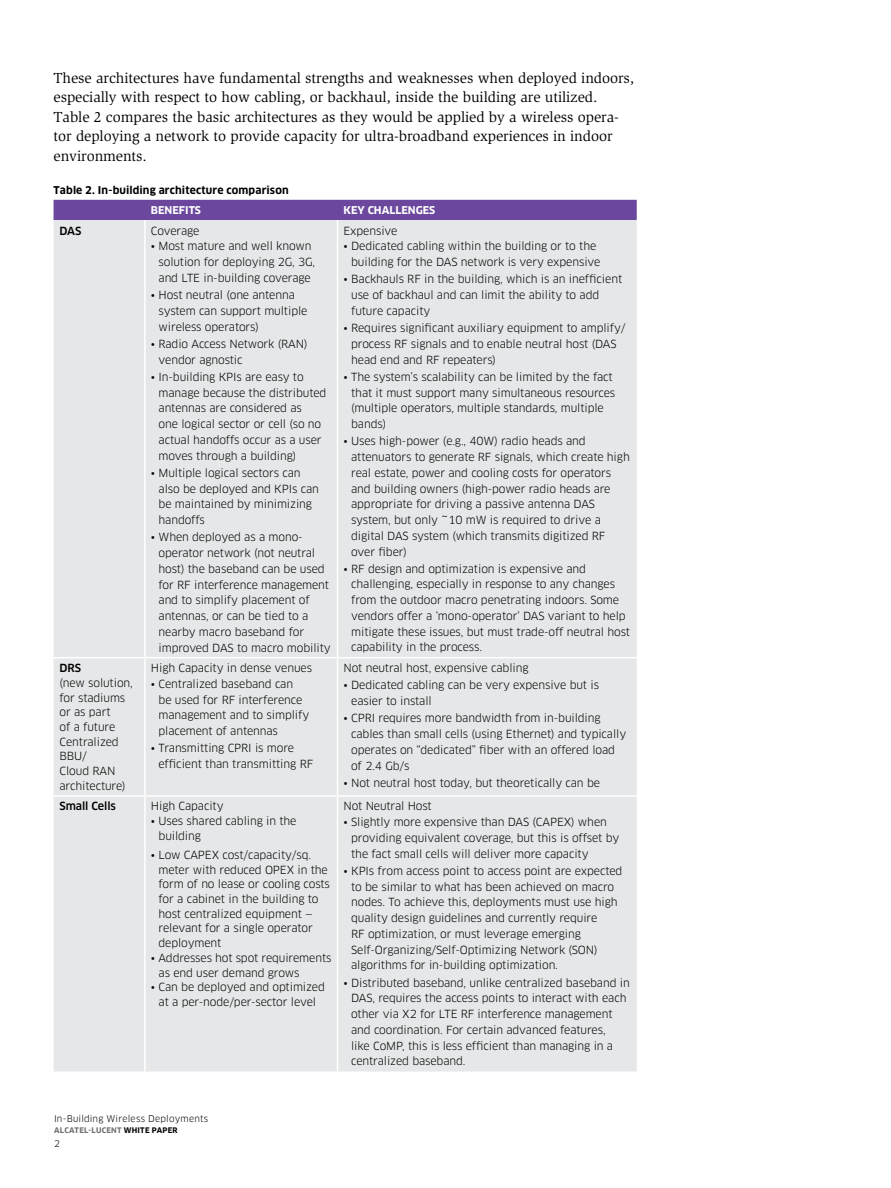
<style>
.page{position:relative;width:891px;height:1188px;background:#fff}
.page>*{position:absolute;margin:0;border:0;box-sizing:border-box;transform-origin:0 0}
.t1{font:15px/19.5px "Slimbach Std";letter-spacing:-.005em;color:#000}
.t2{font:10.95px/15.8px "Clan OT";letter-spacing:-.01em;color:#000}
.t3{font:500 10.95px "Clan OT";letter-spacing:-.01em;color:#000}
.t4{font:700 10.5px "Clan OT";letter-spacing:.015em;color:#000}
.t5{font:700 10.5px "Clan OT";color:#fff}
.t6{font:9px "Clan OT";letter-spacing:.02em;color:#000}
.t7{font:700 7.5px "Clan OT";letter-spacing:.035em;color:#6d6e71}
.s1{color:#000}
</style>
<div class="page">
<div style="left:54px;top:200px;width:583px;height:20px;background:#6b489d"></div>
<div style="left:54px;top:220px;width:583px;height:852px;background:#e6e7e8"></div>
<hr style="left:144px;top:220px;width:2px;height:437px;background:#fff">
<hr style="left:337px;top:220px;width:1px;height:437px;background:#fff">
<hr style="left:54px;top:657px;width:91px;height:1px;background:#fff">
<hr style="left:145px;top:657px;width:192px;height:1px;background:#fff">
<hr style="left:144px;top:658px;width:2px;height:137px;background:#fff">
<hr style="left:338px;top:657px;width:299px;height:1px;background:#fff">
<hr style="left:337px;top:658px;width:1px;height:137px;background:#fff">
<hr style="left:54px;top:795px;width:91px;height:2px;background:#fff">
<hr style="left:145px;top:795px;width:192px;height:2px;background:#fff">
<hr style="left:144px;top:797px;width:2px;height:275px;background:#fff">
<hr style="left:338px;top:795px;width:299px;height:2px;background:#fff">
<hr style="left:337px;top:797px;width:1px;height:275px;background:#fff">
<p class="t1" style="left:54px;top:68px;width:582px">These architectures have fundamental strengths and weaknesses when deployed indoors, especially with respect to how cabling, or backhaul, inside the building are utilized.<br>Table 2 compares the basic architectures as they would be applied by a wireless opera&shy;tor deploying a network to provide capacity for ultra-broadband experiences in indoor environments.</p>
<p class="t4" style="left:54px;top:184px;width:237px">Table 2. In-building architecture comparison</p>
<p class="t5" style="left:151px;top:204px;width:52px">BENEFITS</p>
<p class="t5" style="left:344px;top:204px;width:93px">KEY CHALLENGES</p>
<p class="t3" style="left:60px;top:224px;width:23px">DAS</p>
<p class="t2" style="left:151px;top:223px;width:50px">Coverage</p>
<p class="t2" style="left:159px;top:239px;width:158px;text-indent:-8px">• Most mature and well known solution for deploying 2G, 3G, and LTE in-building coverage</p>
<p class="t2" style="left:159px;top:287px;width:150px;text-indent:-8px">• Host neutral (one antenna system can support multiple wireless operators)</p>
<p class="t2" style="left:159px;top:336px;width:150px;text-indent:-8px">• Radio Access Network (RAN) vendor agnostic</p>
<p class="t2" style="left:159px;top:369px;width:169px;text-indent:-8px">• In-building KPIs are easy to manage because the distributed antennas are considered as<br>one logical sector or cell (so no actual handoffs occur as a user moves through a building)</p>
<p class="t2" style="left:159px;top:465px;width:162px;text-indent:-8px">• Multiple logical sectors can also be deployed and KPIs can be maintained by minimizing handoffs</p>
<p class="t2" style="left:159px;top:529px;width:174px;text-indent:-8px">• When deployed as a mono&shy;operator network (not neutral host) the baseband can be used for RF interference management and to simplify placement of antennas, or can be tied to a nearby macro baseband for improved DAS to macro mobility</p>
<p class="t2" style="left:343px;top:223px;width:56px">Expensive</p>
<p class="t2" style="left:351px;top:238px;width:251px;text-indent:-8px">• Dedicated cabling within the building or to the building for the DAS network is very expensive</p>
<p class="t2" style="left:351px;top:271px;width:273px;text-indent:-8px">• Backhauls RF in the building, which is an inefficient use of backhaul and can limit the ability to add future capacity</p>
<p class="t2" style="left:351px;top:320px;width:276px;text-indent:-8px">• Requires significant auxiliary equipment to amplify/ process RF signals and to enable neutral host (DAS head end and RF repeaters)</p>
<p class="t2" style="left:351px;top:369px;width:266px;text-indent:-8px">• The system’s scalability can be limited by the fact that it must support many simultaneous resources (multiple operators, multiple standards, multiple bands)</p>
<p class="t2" style="left:351px;top:433px;width:280px;text-indent:-8px">• Uses high-power (e.g., 40W) radio heads and attenuators to generate RF signals, which create high real estate, power and cooling costs for operators and building owners (high-power radio heads are appropriate for driving a passive antenna DAS system, but only ~10 mW is required to drive a digital DAS system (which transmits digitized RF over fiber)</p>
<p class="t2" style="left:351px;top:561px;width:280px;text-indent:-8px">• RF design and optimization is expensive and challenging, especially in response to any changes from the outdoor macro penetrating indoors. Some vendors offer a ‘mono-operator’ DAS variant to help mitigate these issues, but must trade-off neutral host capability in the process.</p>
<p class="t3" style="left:60px;top:662px;width:23px">DRS</p>
<p class="t2" style="left:60px;top:676px;width:75px;line-height:14.7px">(new solution, for stadiums or as part<br>of a future<br>Centralized<br>BBU/<br>Cloud RAN architecture)</p>
<p class="t2" style="left:151px;top:660px;width:163px">High Capacity in dense venues</p>
<p class="t2" style="left:159px;top:676px;width:152px;text-indent:-8px">• Centralized baseband can<br>be used for RF interference management and to simplify placement of antennas</p>
<p class="t2" style="left:159px;top:741px;width:156px;text-indent:-8px">• Transmitting CPRI is more efficient than transmitting RF</p>
<p class="t3" style="left:60px;top:800px;width:58px">Small Cells</p>
<p class="t2" style="left:151px;top:799px;width:74px">High Capacity</p>
<p class="t2" style="left:159px;top:814px;width:140px;line-height:14.7px;text-indent:-8px">• Uses shared cabling in the building</p>
<p class="t2" style="left:159px;top:848px;width:173px;line-height:14.7px;text-indent:-8px">• Low CAPEX cost/capacity/sq. meter with reduced OPEX in the form of no lease or cooling costs for a cabinet in the building to host centralized equipment — relevant for a single operator deployment</p>
<p class="t2" style="left:159px;top:951px;width:174px;line-height:14.7px;text-indent:-8px">• Addresses hot spot requirements as end user demand grows</p>
<p class="t2" style="left:151px;top:980px;width:176px;line-height:14.7px;text-align:center">• Can be deployed and optimized at a per-node/per-sector level</p>
<p class="t2" style="left:343px;top:660px;width:187px">Not neutral host, expensive cabling</p>
<p class="t2" style="left:351px;top:678px;width:249px;text-indent:-8px">• Dedicated cabling can be very expensive but is easier to install</p>
<p class="t2" style="left:351px;top:711px;width:277px;text-indent:-8px">• CPRI requires more bandwidth from in-building cables than small cells (using Ethernet) and typically operates on “dedicated” fiber with an offered load of 2.4 Gb/s</p>
<p class="t2" style="left:343px;top:775px;width:258px">• Not neutral host today, but theoretically can be</p>
<p class="t2" style="left:343px;top:798px;width:90px">Not Neutral Host</p>
<p class="t2" style="left:351px;top:814px;width:270px;text-indent:-8px">• Slightly more expensive than DAS (CAPEX) when providing equivalent coverage, but this is offset by the fact small cells will deliver more capacity</p>
<p class="t2" style="left:351px;top:863px;width:273px;text-indent:-8px">• KPIs from access point to access point are expected to be similar to what has been achieved on macro nodes. To achieve this, deployments must use high quality design guidelines and currently require<br>RF optimization, or must leverage emerging Self-Organizing/Self-Optimizing Network (SON) algorithms for in-building optimization.</p>
<p class="t2" style="left:351px;top:975px;width:280px;text-indent:-8px">• Distributed baseband, unlike centralized baseband in DAS, requires the access points to interact with each other via X2 for LTE RF interference management and coordination. For certain advanced features,<br>like CoMP, this is less efficient than managing in a centralized baseband.</p>
<p class="t6" style="left:54px;top:1113px;width:156px">In-Building Wireless Deployments</p>
<p class="t7" style="left:54px;top:1126px;width:125px">ALCATEL-LUCENT <span class="s1">WHITE PAPER</span></p>
<p class="t6" style="left:54px;top:1139px;width:7px">2</p>
</div>
